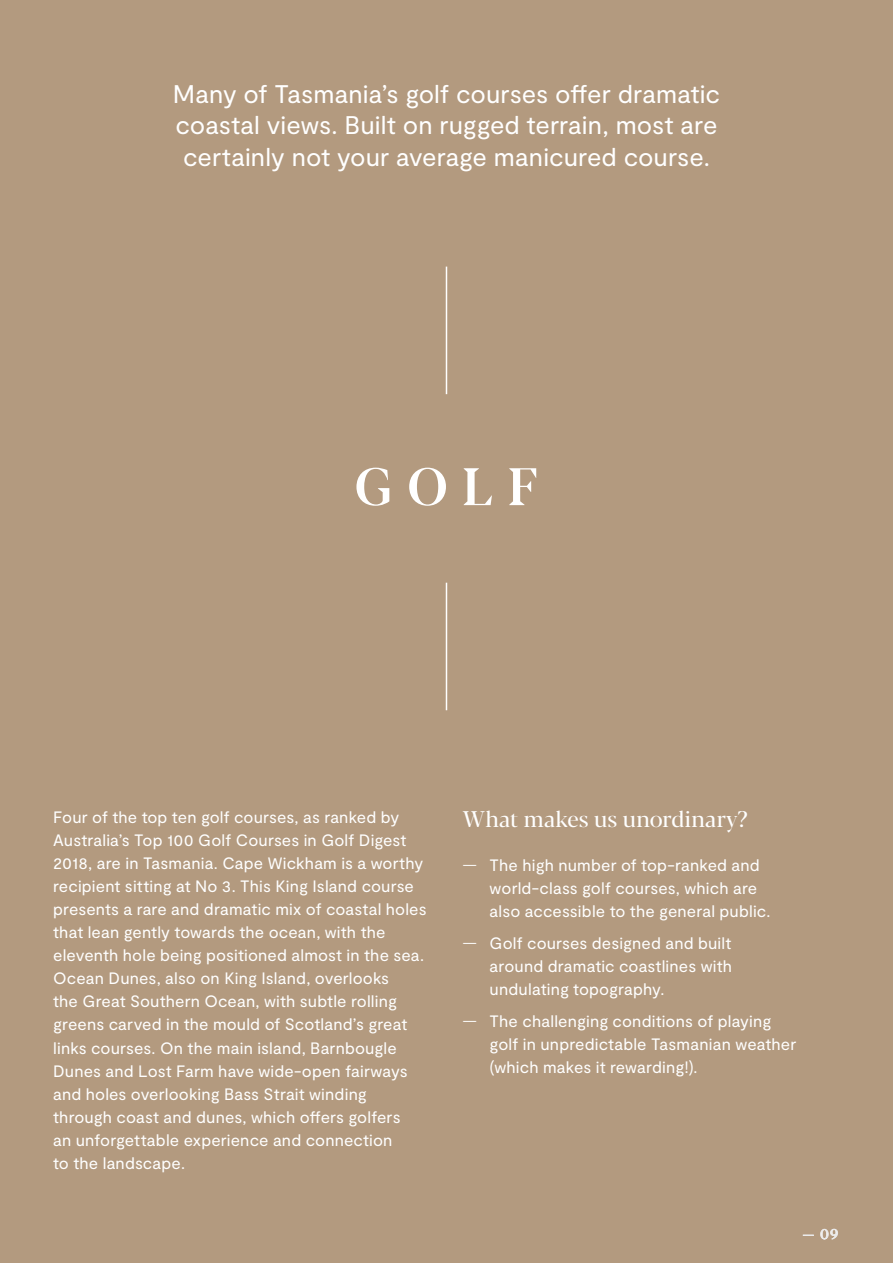
<style>
.page{position:relative;width:893px;height:1263px;background:#b39a7f}
.page>*{position:absolute;margin:0;border:0;box-sizing:border-box;transform-origin:0 0}
.t1{font:500 52.5px "Blacker Display";color:#fff}
.t2{font:25.5px/31.5px "Moderat";color:#fff;text-align:justify}
.t3{font:22.5px "Blacker Display";color:#fff}
.t4{font:16.5px/23.1px "Moderat";letter-spacing:.01em;color:#fff}
.t5{font:13.5px "Blacker Display";color:#fff}
.s1{font-weight:300;font-size:18px}
.s2{font-weight:500}
</style>
<div class="page">
<svg style="left:820px;top:1229px;width:18px;height:10px"></svg>
<hr style="left:446px;top:267px;width:1px;height:127px;background:#fff">
<hr style="left:446px;top:583px;width:1px;height:127px;background:#fff">
<h2 class="t2" style="left:173px;top:79px;width:549px">Many of Tasmania’s golf courses offer dramatic coastal views. Built on rugged terrain, most are certainly not your average manicured course.</h2>
<h1 class="t1" style="left:355px;top:455px;width:185px">GOLF</h1>
<p class="t4" style="left:53px;top:806px;width:375px">Four of the top ten golf courses, as ranked by Australia’s Top 100 Golf Courses in Golf Digest 2018, are in Tasmania. Cape Wickham is a worthy recipient sitting at No 3. This King Island course presents a rare and dramatic mix of coastal holes that lean gently towards the ocean, with the eleventh hole being positioned almost in the sea.<br>Ocean Dunes, also on King Island, overlooks<br>the Great Southern Ocean, with subtle rolling greens carved in the mould of Scotland’s great links courses. On the main island, Barnbougle Dunes and Lost Farm have wide-open fairways and holes overlooking Bass Strait winding through coast and dunes, which offers golfers<br>an unforgettable experience and connection<br>to the landscape.</p>
<h3 class="t3" style="left:463px;top:805px;width:287px">What makes us unordinary?</h3>
<p class="t4" style="left:490px;top:854px;width:282px;text-indent:-27px"><span class="s1">—</span> The high number of top-ranked and world-class golf courses, which are also accessible to the general public.</p>
<p class="t4" style="left:490px;top:932px;width:244px;text-align:justify;text-indent:-27px"><span class="s1">—</span> Golf courses designed and built around dramatic coastlines with undulating topography.</p>
<p class="t4" style="left:490px;top:1010px;width:308px;text-indent:-27px"><span class="s1">—</span> The challenging conditions of playing golf in unpredictable Tasmanian weather (which makes it rewarding!).</p>
<p class="t5" style="left:803px;top:1226px;width:37px"><span class="s2">—</span> 09</p>
</div>
